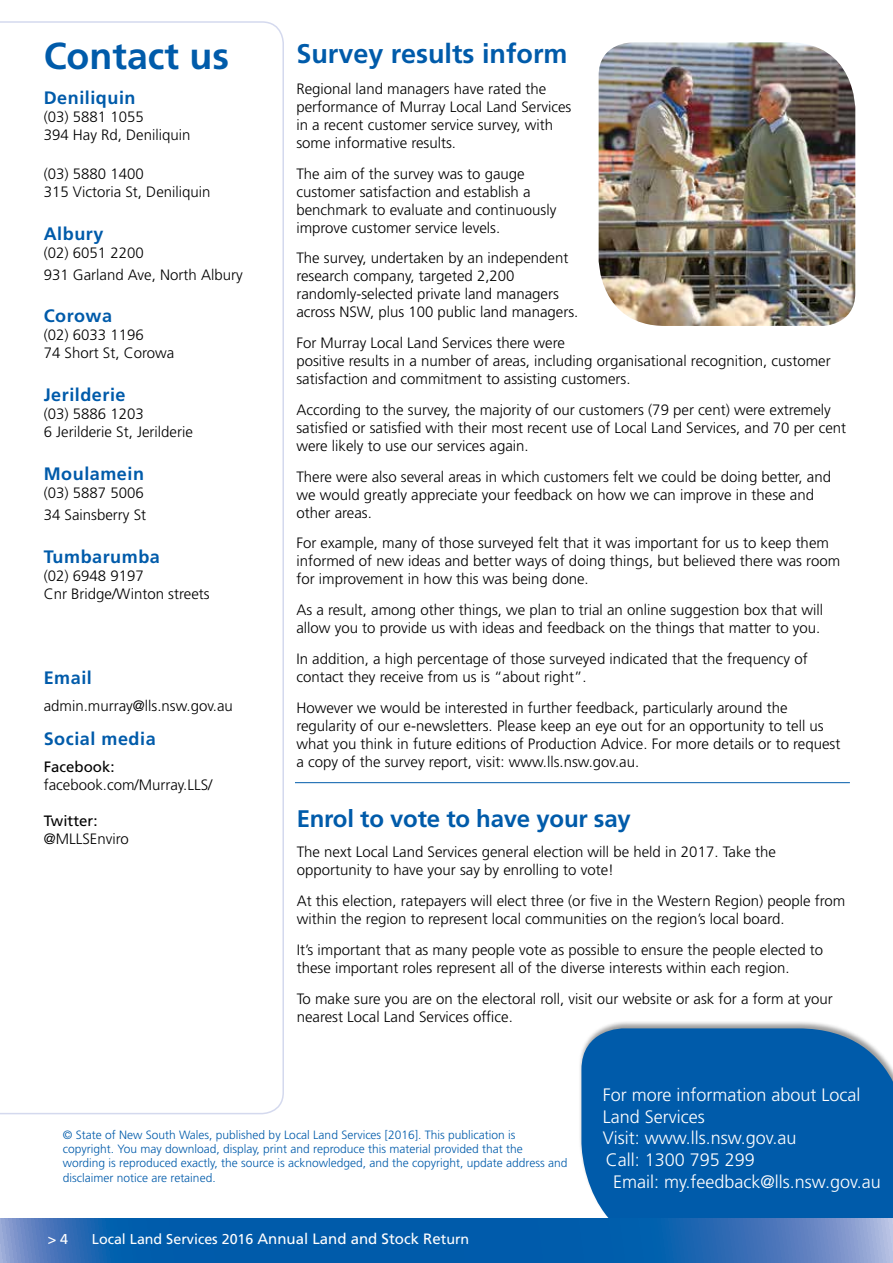
<style>
.page{position:relative;width:893px;height:1263px;background:#fff}
.page>*{position:absolute;margin:0;border:0;box-sizing:border-box;transform-origin:0 0}
.t1{font:700 37.5px "Frutiger LT Std";color:#005baa}
.t2{font:700 27px "Frutiger LT Std";color:#005baa}
.t3{font:700 24px "Frutiger LT Std";letter-spacing:-.01em;color:#005baa}
.t4{font:300 18px "Frutiger LT Std";color:#fff}
.t5{font:700 18px "Frutiger LT Std";letter-spacing:.03em;color:#005baa}
.t6{font:300 15px/18px "Frutiger LT Std";color:#000}
.t7{font:15px "Frutiger LT Std";color:#fff}
.t8{font:15px "Frutiger LT Std";color:#000}
.t9{font:14.25px "Frutiger LT Std";color:#fff}
.t10{font:300 12px/14.4px "Frutiger LT Std";color:#005baa}
.s1{font-size:15px}
</style>
<div class="page">
<div style="left:579px;top:1020px;width:314px;height:233px;background:#000;opacity:.4"></div>
<div style="left:581px;top:1028px;width:312px;height:190px;background:#005baa"></div>
<svg style="left:0;top:21px;width:284px;height:1093px"></svg>
<img style="left:599px;top:42px;width:256px;height:284px">
<hr style="left:295px;top:782px;width:555px;height:1px;background:#005baa">
<svg style="left:0;top:1218px;width:893px;height:45px;background:#1e68b2"></svg>
<h1 class="t1" style="left:44px;top:34px;width:187px">Contact us</h1>
<p class="t5" style="left:44px;top:87px;width:93px">Deniliquin</p>
<p class="t6" style="left:44px;top:108px;width:148px">(03) 5881 1055<br>394 Hay Rd, Deniliquin</p>
<p class="t6" style="left:44px;top:165px;width:168px">(03) 5880 1400<br>315 Victoria St, Deniliquin</p>
<p class="t5" style="left:44px;top:223px;width:61px">Albury</p>
<p class="t6" style="left:44px;top:242px;width:200px;line-height:21.6px">(02) 6051 2200<br>931 Garland Ave, North Albury</p>
<p class="t5" style="left:44px;top:306px;width:70px">Corowa</p>
<p class="t6" style="left:44px;top:326px;width:132px">(02) 6033 1196<br>74 Short St, Corowa</p>
<p class="t5" style="left:44px;top:384px;width:83px">Jerilderie</p>
<p class="t6" style="left:44px;top:405px;width:151px">(03) 5886 1203<br>6 Jerilderie St, Jerilderie</p>
<p class="t5" style="left:44px;top:463px;width:102px">Moulamein</p>
<p class="t6" style="left:44px;top:482px;width:104px;line-height:21.6px">(03) 5887 5006<br>34 Sainsberry St</p>
<p class="t5" style="left:44px;top:546px;width:118px">Tumbarumba</p>
<p class="t6" style="left:44px;top:567px;width:167px">(02) 6948 9197<br>Cnr Bridge/Winton streets</p>
<p class="t5" style="left:44px;top:667px;width:50px">Email</p>
<p class="t6" style="left:44px;top:697px;width:191px">admin.murray@lls.nsw.gov.au</p>
<p class="t5" style="left:44px;top:728px;width:113px">Social media</p>
<p class="t8" style="left:44px;top:758px;width:72px">Facebook:</p>
<p class="t6" style="left:44px;top:776px;width:170px">facebook.com/Murray.LLS/</p>
<p class="t8" style="left:44px;top:812px;width:55px">Twitter:</p>
<p class="t6" style="left:44px;top:830px;width:87px">@MLLSEnviro</p>
<h2 class="t2" style="left:296px;top:38px;width:273px">Survey results inform</h2>
<p class="t6" style="left:296px;top:80px;width:276px">Regional land managers have rated the performance of Murray Local Land Services in a recent customer service survey, with some informative results.</p>
<p class="t6" style="left:296px;top:165px;width:262px">The aim of the survey was to gauge customer satisfaction and establish a benchmark to evaluate and continuously improve customer service levels.</p>
<p class="t6" style="left:296px;top:249px;width:284px">The survey, undertaken by an independent research company, targeted 2,200 randomly-selected private land managers across NSW, plus 100 public land managers.</p>
<p class="t6" style="left:296px;top:334px;width:536px">For Murray Local Land Services there were<br>positive results in a number of areas, including organisational recognition, customer satisfaction and commitment to assisting customers.</p>
<p class="t6" style="left:296px;top:401px;width:551px">According to the survey, the majority of our customers (79 per cent) were extremely satisfied or satisfied with their most recent use of Local Land Services, and 70 per cent were likely to use our services again.</p>
<p class="t6" style="left:296px;top:468px;width:536px">There were also several areas in which customers felt we could be doing better, and we would greatly appreciate your feedback on how we can improve in these and other areas.</p>
<p class="t6" style="left:296px;top:534px;width:545px">For example, many of those surveyed felt that it was important for us to keep them informed of new ideas and better ways of doing things, but believed there was room for improvement in how this was being done.</p>
<p class="t6" style="left:296px;top:601px;width:528px">As a result, among other things, we plan to trial an online suggestion box that will allow you to provide us with ideas and feedback on the things that matter to you.</p>
<p class="t6" style="left:296px;top:650px;width:513px">In addition, a high percentage of those surveyed indicated that the frequency of contact they receive from us is “about right”.</p>
<p class="t6" style="left:296px;top:699px;width:546px">However we would be interested in further feedback, particularly around the regularity of our e-newsletters. Please keep an eye out for an opportunity to tell us what you think in future editions of Production Advice. For more details or to request a copy of the survey report, visit: www.lls.nsw.gov.au.</p>
<h3 class="t3" style="left:297px;top:804px;width:336px">Enrol to vote to have your say</h3>
<p class="t6" style="left:297px;top:843px;width:481px">The next Local Land Services general election will be held in 2017. Take the opportunity to have your say by enrolling to vote!</p>
<p class="t6" style="left:297px;top:892px;width:550px">At this election, ratepayers will elect three (or five in the Western Region) people from within the region to represent local communities on the region’s local board.</p>
<p class="t6" style="left:297px;top:941px;width:528px">It’s important that as many people vote as possible to ensure the people elected to these important roles represent all of the diverse interests within each region.</p>
<p class="t6" style="left:297px;top:990px;width:537px">To make sure you are on the electoral roll, visit our website or ask for a form at your nearest Local Land Services office.</p>
<p class="t10" style="left:63px;top:1127px;width:506px">© State of New South Wales, published by Local Land Services [2016]. This publication is copyright. You may download, display, print and reproduce this material provided that the wording is reproduced exactly, the source is acknowledged, and the copyright, update address and disclaimer notice are retained.</p>
<p class="t9" style="left:48px;top:1230px;width:22px">&gt; 4</p>
<p class="t9" style="left:92px;top:1230px;width:379px">Local Land Services 2016 <span class="s1">Annual Land and Stock Re</span>turn</p>
<p class="t7" style="left:43px;top:1231px;width:23px">&gt; 4</p>
<p class="t7" style="left:89px;top:1231px;width:414px">Local Land Services 2015 Land and Stock Return Newsletter</p>
<p class="t4" style="left:603px;top:1085px;width:259px">For more information about Local</p>
<p class="t4" style="left:603px;top:1106px;width:103px">Land Services</p>
<p class="t4" style="left:603px;top:1128px;width:195px">Visit: www.lls.nsw.gov.au</p>
<p class="t4" style="left:606px;top:1149px;width:151px">Call: 1300 795 299</p>
<p class="t4" style="left:613px;top:1171px;width:269px">Email: my.feedback@lls.nsw.gov.au</p>
</div>
